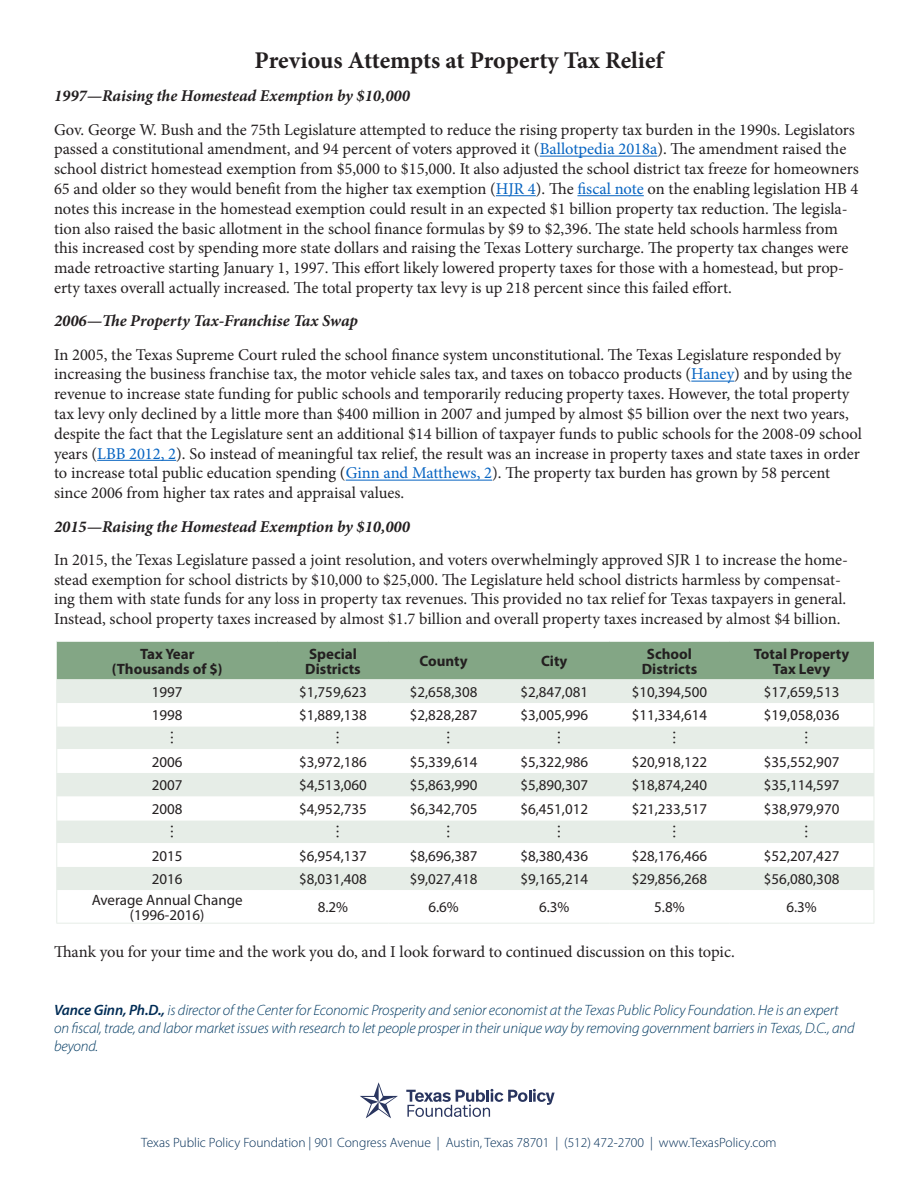
<style>
.page{position:relative;width:918px;height:1188px;background:#fff}
.page>*{position:absolute;margin:0;border:0;box-sizing:border-box;transform-origin:0 0}
.Copy{font:700 24px "Minion Pro";letter-spacing:-.005em;color:#231f20}
.Copy-2{font:16.5px/19.8px "Minion Pro";color:#231f20}
.Copy-3{font:italic 700 16.5px "Minion Pro";letter-spacing:-.005em;color:#231f20}
.t1{font:15px "Myriad Pro";color:#231f20}
.t2{font:italic 300 15px/18px "Myriad Pro";letter-spacing:-.01em;color:#003a62}
.t3{font:700 15px "Myriad Pro";color:#231f20}
.t4{font:300 13.5px "Myriad Pro";color:#002c55}
.s1{color:#0563c1}
.s2{font-weight:600;color:#002c55}
</style>
<div class="page">
<hr style="left:540px;top:156px;width:117px;height:1px;background:#0563c1">
<hr style="left:496px;top:195px;width:40px;height:1px;background:#0563c1">
<hr style="left:577px;top:195px;width:67px;height:1px;background:#0563c1">
<hr style="left:691px;top:381px;width:43px;height:1px;background:#0563c1">
<hr style="left:97px;top:460px;width:79px;height:1px;background:#0563c1">
<hr style="left:346px;top:480px;width:146px;height:1px;background:#0563c1">
<hr style="left:874px;top:890px;width:1px;height:33px;background:#e6ede7">
<hr style="left:56px;top:923px;width:222px;height:1px;background:#e6ede7">
<hr style="left:278px;top:923px;width:110px;height:1px;background:#e6ede7">
<hr style="left:388px;top:923px;width:111px;height:1px;background:#e6ede7">
<hr style="left:499px;top:923px;width:111px;height:1px;background:#e6ede7">
<hr style="left:610px;top:923px;width:119px;height:1px;background:#e6ede7">
<hr style="left:729px;top:923px;width:145px;height:1px;background:#e6ede7">
<svg style="left:56px;top:641px;width:819px;height:249px"></svg>
<hr style="left:56px;top:890px;width:1px;height:33px;background:#e6ede7">
<svg style="left:360px;top:1082px;width:38px;height:36px"></svg>
<svg style="left:406px;top:1089px;width:149px;height:28px"></svg>
<p class="Copy" style="left:255px;top:43px;width:410px">Previous Attempts at Property Tax Relief</p>
<p class="Copy-3" style="left:54px;top:84px;width:357px">1997—Raising the Homestead Exemption by $10,000</p>
<p class="Copy-2" style="left:54px;top:120px;width:806px">Gov. George W. Bush and the 75th Legislature attempted to reduce the rising property tax burden in the 1990s. Legislators passed a constitutional amendment, and 94 percent of voters approved it (<span class="s1">Ballotpedia 2018a</span>). The amendment raised the school district homestead exemption from $5,000 to $15,000. It also adjusted the school district tax freeze for homeowners 65 and older so they would benefit from the higher tax exemption (<span class="s1">HJR 4</span>). The <span class="s1">fiscal note</span> on the enabling legislation HB 4 notes this increase in the homestead exemption could result in an expected $1 billion property tax reduction. The legisla&shy;tion also raised the basic allotment in the school finance formulas by $9 to $2,396. The state held schools harmless from this increased cost by spending more state dollars and raising the Texas Lottery surcharge. The property tax changes were made retroactive starting January 1, 1997. This effort likely lowered property taxes for those with a homestead, but prop&shy;erty taxes overall actually increased. The total property tax levy is up 218 percent since this failed effort.</p>
<p class="Copy-3" style="left:54px;top:309px;width:305px">2006—The Property Tax-Franchise Tax Swap</p>
<p class="Copy-2" style="left:54px;top:345px;width:810px">In 2005, the Texas Supreme Court ruled the school finance system unconstitutional. The Texas Legislature responded by increasing the business franchise tax, the motor vehicle sales tax, and taxes on tobacco products (<span class="s1">Haney</span>) and by using the revenue to increase state funding for public schools and temporarily reducing property taxes. However, the total property tax levy only declined by a little more than $400 million in 2007 and jumped by almost $5 billion over the next two years, despite the fact that the Legislature sent an additional $14 billion of taxpayer funds to public schools for the 2008-09 school years (<span class="s1">LBB 2012, 2</span>). So instead of meaningful tax relief, the result was an increase in property taxes and state taxes in order to increase total public education spending (<span class="s1">Ginn and Matthews, 2</span>). The property tax burden has grown by 58 percent since 2006 from higher tax rates and appraisal values.</p>
<p class="Copy-3" style="left:54px;top:515px;width:357px">2015—Raising the Homestead Exemption by $10,000</p>
<p class="Copy-2" style="left:54px;top:550px;width:796px">In 2015, the Texas Legislature passed a joint resolution, and voters overwhelmingly approved SJR 1 to increase the home&shy;stead exemption for school districts by $10,000 to $25,000. The Legislature held school districts harmless by compensat&shy;ing them with state funds for any loss in property tax revenues. This provided no tax relief for Texas taxpayers in general.<br>Instead, school property taxes increased by almost $1.7 billion and overall property taxes increased by almost $4 billion.</p>
<p class="t3" style="left:140px;top:644px;width:56px">Tax Year</p>
<p class="t3" style="left:112px;top:659px;width:112px">(Thousands of $)</p>
<p class="t3" style="left:309px;top:644px;width:49px">Special</p>
<p class="t3" style="left:305px;top:659px;width:57px">Districts</p>
<p class="t3" style="left:420px;top:651px;width:50px">County</p>
<p class="t3" style="left:541px;top:651px;width:28px">City</p>
<p class="t3" style="left:647px;top:644px;width:47px">School</p>
<p class="t3" style="left:642px;top:659px;width:57px">Districts</p>
<p class="t3" style="left:754px;top:644px;width:97px">Total Property</p>
<p class="t3" style="left:773px;top:659px;width:59px">Tax Levy</p>
<p class="t1" style="left:152px;top:683px;width:32px">1997</p>
<p class="t1" style="left:299px;top:683px;width:69px">$1,759,623</p>
<p class="t1" style="left:410px;top:683px;width:69px">$2,658,308</p>
<p class="t1" style="left:520px;top:683px;width:69px">$2,847,081</p>
<p class="t1" style="left:632px;top:683px;width:77px">$10,394,500</p>
<p class="t1" style="left:764px;top:683px;width:77px">$17,659,513</p>
<p class="t1" style="left:152px;top:706px;width:32px">1998</p>
<p class="t1" style="left:299px;top:706px;width:69px">$1,889,138</p>
<p class="t1" style="left:410px;top:706px;width:69px">$2,828,287</p>
<p class="t1" style="left:520px;top:706px;width:69px">$3,005,996</p>
<p class="t1" style="left:632px;top:706px;width:77px">$11,334,614</p>
<p class="t1" style="left:764px;top:706px;width:77px">$19,058,036</p>
<p class="t1" style="left:159px;top:745px;width:16px;rotate:-90deg">…</p>
<p class="t1" style="left:324px;top:745px;width:16px;rotate:-90deg">…</p>
<p class="t1" style="left:435px;top:745px;width:16px;rotate:-90deg">…</p>
<p class="t1" style="left:546px;top:745px;width:16px;rotate:-90deg">…</p>
<p class="t1" style="left:661px;top:745px;width:16px;rotate:-90deg">…</p>
<p class="t1" style="left:793px;top:745px;width:16px;rotate:-90deg">…</p>
<p class="t1" style="left:152px;top:752px;width:32px">2006</p>
<p class="t1" style="left:299px;top:752px;width:69px">$3,972,186</p>
<p class="t1" style="left:410px;top:752px;width:69px">$5,339,614</p>
<p class="t1" style="left:520px;top:752px;width:69px">$5,322,986</p>
<p class="t1" style="left:632px;top:752px;width:77px">$20,918,122</p>
<p class="t1" style="left:764px;top:752px;width:77px">$35,552,907</p>
<p class="t1" style="left:152px;top:776px;width:32px">2007</p>
<p class="t1" style="left:299px;top:776px;width:69px">$4,513,060</p>
<p class="t1" style="left:410px;top:776px;width:69px">$5,863,990</p>
<p class="t1" style="left:520px;top:776px;width:69px">$5,890,307</p>
<p class="t1" style="left:632px;top:776px;width:77px">$18,874,240</p>
<p class="t1" style="left:764px;top:776px;width:77px">$35,114,597</p>
<p class="t1" style="left:152px;top:800px;width:32px">2008</p>
<p class="t1" style="left:299px;top:800px;width:69px">$4,952,735</p>
<p class="t1" style="left:410px;top:800px;width:69px">$6,342,705</p>
<p class="t1" style="left:520px;top:800px;width:69px">$6,451,012</p>
<p class="t1" style="left:632px;top:800px;width:77px">$21,233,517</p>
<p class="t1" style="left:764px;top:800px;width:77px">$38,979,970</p>
<p class="t1" style="left:159px;top:839px;width:16px;rotate:-90deg">…</p>
<p class="t1" style="left:324px;top:839px;width:16px;rotate:-90deg">…</p>
<p class="t1" style="left:435px;top:839px;width:16px;rotate:-90deg">…</p>
<p class="t1" style="left:546px;top:839px;width:16px;rotate:-90deg">…</p>
<p class="t1" style="left:661px;top:839px;width:16px;rotate:-90deg">…</p>
<p class="t1" style="left:793px;top:839px;width:16px;rotate:-90deg">…</p>
<p class="t1" style="left:152px;top:846px;width:32px">2015</p>
<p class="t1" style="left:299px;top:846px;width:69px">$6,954,137</p>
<p class="t1" style="left:410px;top:846px;width:69px">$8,696,387</p>
<p class="t1" style="left:520px;top:846px;width:69px">$8,380,436</p>
<p class="t1" style="left:632px;top:846px;width:77px">$28,176,466</p>
<p class="t1" style="left:764px;top:846px;width:77px">$52,207,427</p>
<p class="t1" style="left:152px;top:870px;width:32px">2016</p>
<p class="t1" style="left:299px;top:870px;width:69px">$8,031,408</p>
<p class="t1" style="left:410px;top:870px;width:69px">$9,027,418</p>
<p class="t1" style="left:520px;top:870px;width:69px">$9,165,214</p>
<p class="t1" style="left:632px;top:870px;width:77px">$29,856,268</p>
<p class="t1" style="left:764px;top:870px;width:77px">$56,080,308</p>
<p class="t1" style="left:92px;top:890px;width:153px">Average Annual Change</p>
<p class="t1" style="left:130px;top:905px;width:76px">(1996-2016)</p>
<p class="t1" style="left:318px;top:898px;width:32px">8.2%</p>
<p class="t1" style="left:428px;top:898px;width:32px">6.6%</p>
<p class="t1" style="left:539px;top:898px;width:32px">6.3%</p>
<p class="t1" style="left:654px;top:898px;width:32px">5.8%</p>
<p class="t1" style="left:786px;top:898px;width:32px">6.3%</p>
<p class="Copy-2" style="left:54px;top:942px;width:682px">Thank you for your time and the work you do, and I look forward to continued discussion on this topic.</p>
<p class="t2" style="left:54px;top:1000px;width:802px"><span class="s2">Vance Ginn, Ph.D.,</span> is director of the Center for Economic Prosperity and senior economist at the Texas Public Policy Foundation. He is an expert on fiscal, trade, and labor market issues with research to let people prosper in their unique way by removing government barriers in Texas, D.C., and beyond.</p>
<p class="t4" style="left:141px;top:1135px;width:637px">Texas Public Policy Foundation | 901 Congress Avenue | Austin, Texas 78701 | (512) 472-2700 | www.TexasPolicy.com</p>
</div>
